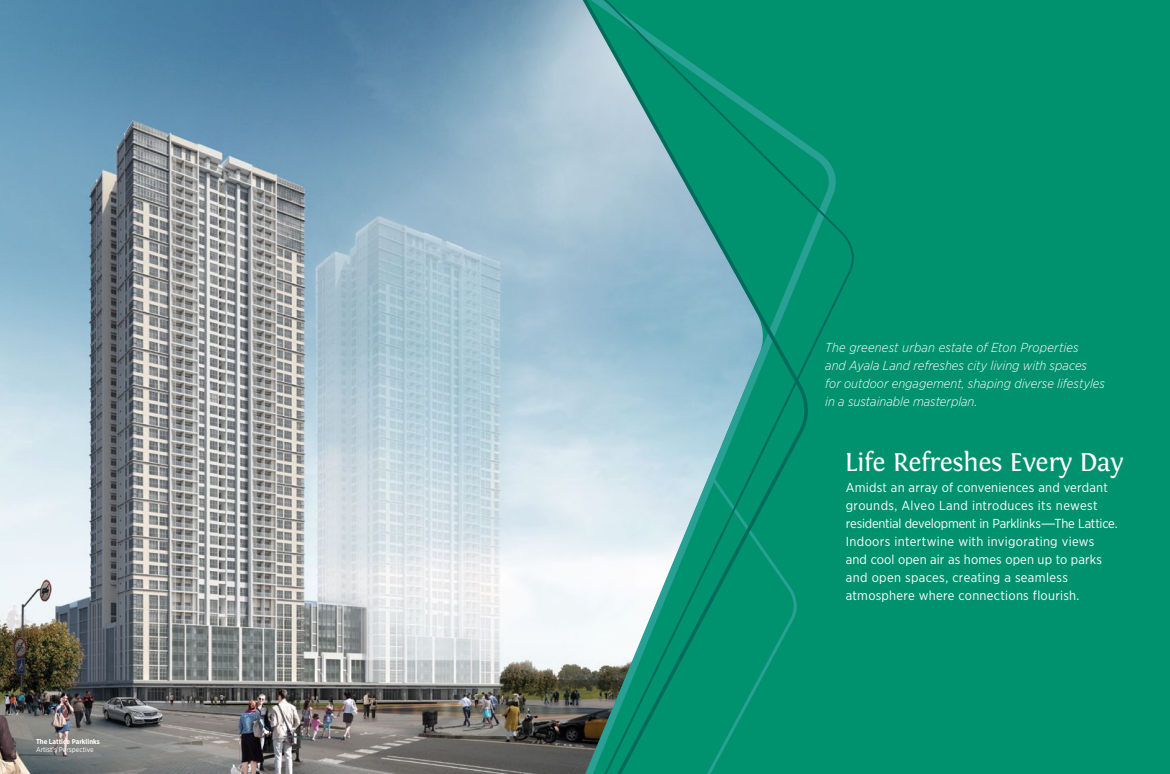
<style>
.page{position:relative;width:1170px;height:774px;background:#fff}
.page>*{position:absolute;margin:0;border:0;box-sizing:border-box;transform-origin:0 0}
.t1{font:27px "Fontin";letter-spacing:-.02em;color:#fff}
.t2{font:13px/18px "Gotham Narrow";letter-spacing:.015em;color:#fff}
.t3{font:italic 300 13px/18px "Gotham Narrow";color:#fff}
.t4{font:700 7px "Gotham Narrow";color:#fff}
.t5{font:7px "Gotham Narrow";color:#fff}
</style>
<div class="page">
<div style="left:537px;top:0;width:633px;height:774px;background:#00926e"></div>
<img style="left:0;top:0;width:570px;height:774px">
<svg style="left:570px;top:0;width:6px;height:774px"></svg>
<svg style="left:576px;top:0;width:278px;height:774px"></svg>
<p class="t4" style="left:36px;top:737px;width:65px">The Lattice Parklinks</p>
<p class="t5" style="left:36px;top:745px;width:59px">Artist’s Perspective</p>
<p class="t3" style="left:825px;top:338px;width:281px">The greenest urban estate of Eton Properties<br>and Ayala Land refreshes city living with spaces for outdoor engagement, shaping diverse lifestyles in a sustainable masterplan.</p>
<h1 class="t1" style="left:845px;top:447px;width:280px">Life Refreshes Every Day</h1>
<p class="t2" style="left:846px;top:478px;width:273px">Amidst an array of conveniences and verdant grounds, Alveo Land introduces its newest residential development in Parklinks—The Lattice.<br>Indoors intertwine with invigorating views and cool open air as homes open up to parks and open spaces, creating a seamless atmosphere where connections flourish.</p>
</div>
